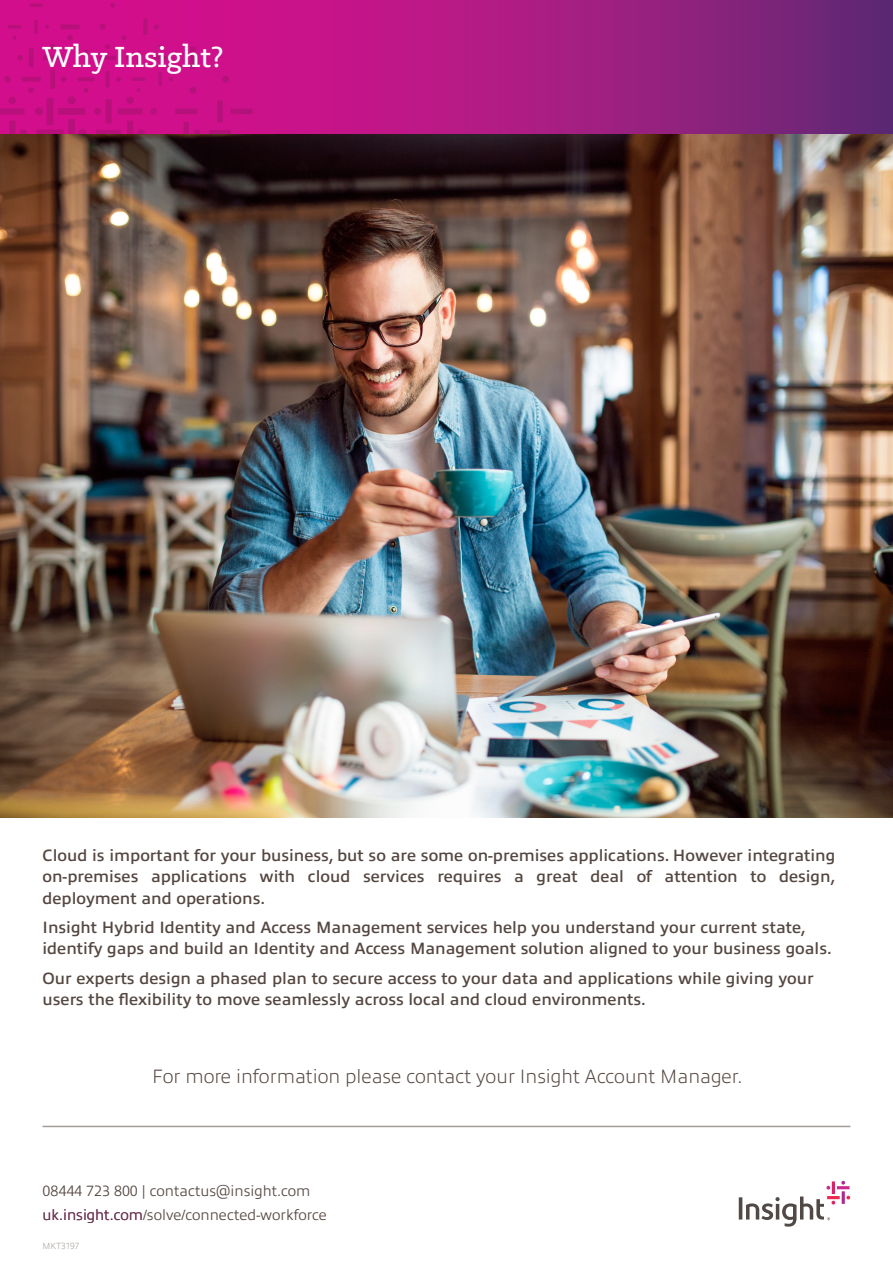
<style>
.page{position:relative;width:893px;height:1263px;background:#fff}
.page>*{position:absolute;margin:0;border:0;box-sizing:border-box;transform-origin:0 0}
.t1{font:500 33px "Klinic Slab";color:#fff}
.INFO_sign_off{font:200 19.5px "Allumi Pro";color:#544640}
.Intro_copy{font:600 16.5px/21.1px "Allumi Pro";color:#544640}
.contact_details{font:300 15px "Allumi Pro";color:#544640}
.t2{font:200 9px "Allumi Pro";color:#a39d99}
</style>
<div class="page">
<svg style="left:739px;top:1181px;width:111px;height:45px"></svg>
<hr style="left:43px;top:1126px;width:807px;height:1px;background:#a39d99">
<svg style="left:252px;top:0;width:641px;height:135px;background:#9e1d80"></svg>
<svg style="left:0;top:0;width:252px;height:135px;background:#cc0f88"></svg>
<img style="left:0;top:135px;width:893px;height:683px">
<p class="t1" style="left:43px;top:36px;width:182px">Why Insight?</p>
<p class="Intro_copy" style="left:43px;top:844px;width:794px;text-align:justify">Cloud is important for your business, but so are some on-premises applications. However integrating on-premises applications with cloud services requires a great deal of attention to design, deployment and operations.</p>
<p class="Intro_copy" style="left:43px;top:916px;width:791px">Insight Hybrid Identity and Access Management services help you understand your current state, identify gaps and build an Identity and Access Management solution aligned to your business goals.</p>
<p class="Intro_copy" style="left:43px;top:966px;width:773px">Our experts design a phased plan to secure access to your data and applications while giving your users the flexibility to move seamlessly across local and cloud environments.</p>
<p class="INFO_sign_off" style="left:152px;top:1062px;width:592px">For more information please contact your Insight Account Manager.</p>
<p class="contact_details" style="left:43px;top:1180px;width:269px">08444 723 800 | contactus@insight.com</p>
<p class="contact_details" style="left:43px;top:1204px;width:286px">uk.insight.com/solve/connected-workforce</p>
<p class="t2" style="left:43px;top:1239px;width:38px">MKT3197</p>
</div>
